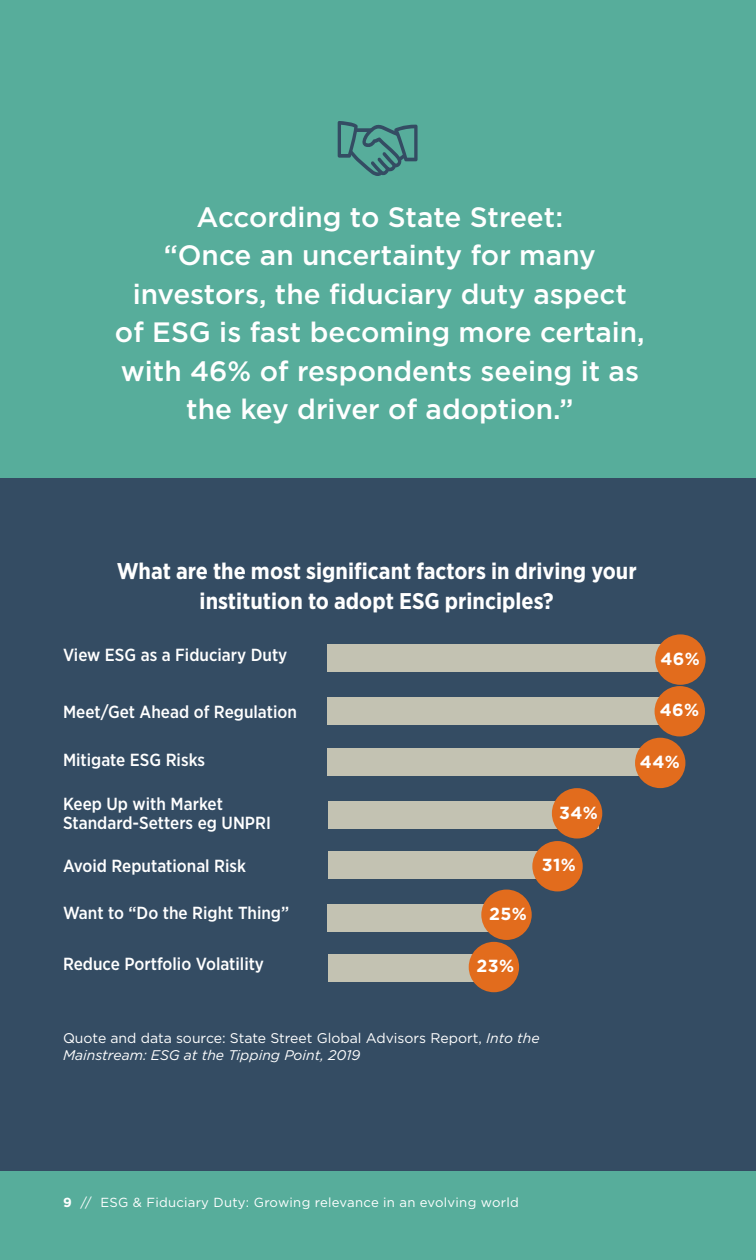
<style>
.page{position:relative;width:756px;height:1260px;background:#57ad9b}
.page>*{position:absolute;margin:0;border:0;box-sizing:border-box;transform-origin:0 0}
.t1{font:500 28px/38.5px "Gotham";color:#fff;text-align:center}
.t2{font:700 22.75px/29.8px "Gotham Narrow";color:#fff;text-align:center}
.t3{font:500 17.5px/19.2px "Gotham Narrow";color:#fff}
.t4{font:700 17.5px "Gotham";letter-spacing:.02em;color:#fff}
.t5{font:14px/17.5px "Gotham";color:#fff}
.t6{font:13.12px "Gotham";letter-spacing:.02em;color:#fff}
.s1{font-style:italic}
.s2{font-weight:700}
</style>
<div class="page">
<div style="left:0;top:479px;width:756px;height:692px;background:#344c63"></div>
<svg style="left:338px;top:121px;width:80px;height:55px"></svg>
<div style="left:328px;top:644px;width:365px;height:28px;background:#c3c2b2"></div>
<div style="left:328px;top:697px;width:365px;height:28px;background:#c3c2b2"></div>
<div style="left:328px;top:748px;width:345px;height:28px;background:#c3c2b2"></div>
<div style="left:328px;top:801px;width:270px;height:27px;background:#c3c2b2"></div>
<div style="left:328px;top:851px;width:247px;height:28px;background:#c3c2b2"></div>
<div style="left:328px;top:904px;width:196px;height:28px;background:#c3c2b2"></div>
<div style="left:328px;top:954px;width:184px;height:28px;background:#c3c2b2"></div>
<div style="left:655px;top:634px;width:51px;height:51px;background:#e26c1d;border-radius:50%"></div>
<div style="left:655px;top:686px;width:50px;height:50px;background:#e26c1d;border-radius:50%"></div>
<div style="left:635px;top:738px;width:50px;height:50px;background:#e26c1d;border-radius:50%"></div>
<div style="left:552px;top:788px;width:50px;height:51px;background:#e26c1d;border-radius:50%"></div>
<div style="left:532px;top:841px;width:51px;height:50px;background:#e26c1d;border-radius:50%"></div>
<div style="left:481px;top:890px;width:51px;height:50px;background:#e26c1d;border-radius:50%"></div>
<div style="left:469px;top:942px;width:50px;height:50px;background:#e26c1d;border-radius:50%"></div>
<p class="t1" style="left:115px;top:197px;width:531px">According to State Street:<br>“Once an uncertainty for many investors, the fiduciary duty aspect of ESG is fast becoming more certain, with 46% of respondents seeing it as the key driver of adoption.”</p>
<p class="t2" style="left:117px;top:556px;width:521px">What are the most significant factors in driving your institution to adopt ESG principles?</p>
<p class="t3" style="left:63px;top:645px;width:226px">View ESG as a Fiduciary Duty</p>
<p class="t4" style="left:660px;top:647px;width:41px">46%</p>
<p class="t4" style="left:660px;top:699px;width:41px">46%</p>
<p class="t4" style="left:640px;top:750px;width:41px">44%</p>
<p class="t3" style="left:63px;top:702px;width:235px">Meet/Get Ahead of Regulation</p>
<p class="t3" style="left:63px;top:750px;width:144px">Mitigate ESG Risks</p>
<p class="t3" style="left:63px;top:794px;width:209px">Keep Up with Market<br>Standard-Setters eg UNPRI</p>
<p class="t3" style="left:63px;top:856px;width:185px">Avoid Reputational Risk</p>
<p class="t3" style="left:63px;top:903px;width:228px">Want to “Do the Right Thing”</p>
<p class="t3" style="left:63px;top:954px;width:203px">Reduce Portfolio Volatility</p>
<p class="t4" style="left:559px;top:801px;width:40px">34%</p>
<p class="t4" style="left:542px;top:854px;width:36px">31%</p>
<p class="t4" style="left:489px;top:902px;width:39px">25%</p>
<p class="t4" style="left:477px;top:954px;width:39px">23%</p>
<p class="t5" style="left:63px;top:1029px;width:478px">Quote and data source: State Street Global Advisors Report, <span class="s1">Into the<br>Mainstream: ESG at the Tipping Point, 2019</span></p>
<p class="t6" style="left:63px;top:1194px;width:457px"><span class="s2">9</span> // ESG &amp; Fiduciary Duty: Growing relevance in an evolving world</p>
</div>
